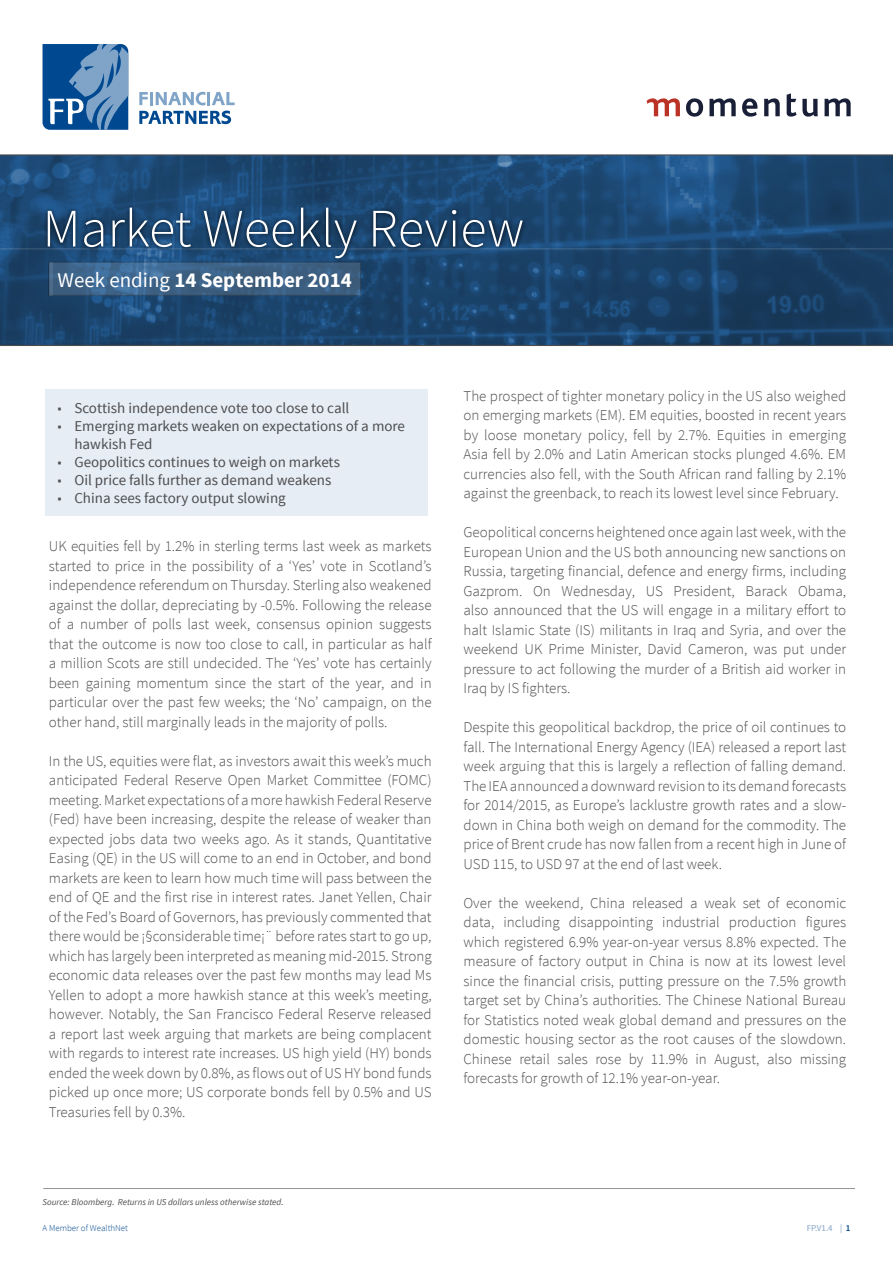
<style>
.page{position:relative;width:893px;height:1263px;background:#fff}
.page>*{position:absolute;margin:0;border:0;box-sizing:border-box;transform-origin:0 0}
.t1{font:300 54px "Source Sans Pro";color:#fff}
.t2{font:700 21px "Source Sans Pro";color:#fff}
.t3{font:300 15px/19.5px "Source Sans Pro";color:#4d4d4f;text-align:justify}
.t4{font:15px/18px "Source Sans Pro";color:#4d4d4f}
.t5{font:italic 9px "Source Sans Pro";color:#4d4d4f}
.t6{font:300 9px "Source Sans Pro";color:#004990}
.t7{font:9px "Source Sans Pro";color:#80a4c8}
.s1{font-weight:400}
.s2{font-weight:300}
.s3{font-weight:600;color:#004990}
</style>
<div class="page">
<svg style="left:0;top:156px;width:893px;height:189px;background:#1b456f"></svg>
<hr style="left:0;top:345px;width:893px;height:1px;background:#4d4d4f">
<hr style="left:0;top:154px;width:893px;height:2px;background:#4d4d4f">
<svg style="left:646px;top:98px;width:34px;height:18px"></svg>
<svg style="left:709px;top:98px;width:27px;height:18px"></svg>
<svg style="left:742px;top:98px;width:15px;height:19px"></svg>
<svg style="left:764px;top:98px;width:16px;height:18px"></svg>
<svg style="left:787px;top:93px;width:31px;height:24px"></svg>
<svg style="left:824px;top:98px;width:27px;height:18px"></svg>
<svg style="left:686px;top:98px;width:17px;height:19px"></svg>
<svg style="left:139px;top:92px;width:96px;height:13px"></svg>
<svg style="left:139px;top:111px;width:92px;height:13px"></svg>
<svg style="left:43px;top:44px;width:85px;height:86px;background:#3e75ab"></svg>
<hr style="left:0;top:249px;width:893px;height:1px;background:#fff">
<hr style="left:43px;top:1188px;width:812px;height:1px;background:#939598">
<div style="left:45px;top:389px;width:382px;height:127px;background:#e6edf4"></div>
<div style="left:43px;top:204px;width:485px;height:59px;background:#000;opacity:.75"></div>
<svg style="left:53px;top:264px;width:306px;height:30px;background:#3d6387"></svg>
<svg style="left:49px;top:262px;width:4px;height:34px"></svg>
<h1 class="t1" style="left:43px;top:196px;width:483px">Market Weekly Review</h1>
<h2 class="t2" style="left:58px;top:266px;width:296px"><span class="s1">Week ending</span> 14 September 2014</h2>
<p class="t4" style="left:57px;top:400px;width:293px"><span class="s2">■</span> Scottish independence vote too close to call</p>
<p class="t4" style="left:74px;top:418px;width:332px;text-indent:-17px"><span class="s2">■</span> Emerging markets weaken on expectations of a more hawkish Fed</p>
<p class="t4" style="left:57px;top:454px;width:284px"><span class="s2">■</span> Geopolitics continues to weigh on markets</p>
<p class="t4" style="left:57px;top:472px;width:276px"><span class="s2">■</span> Oil price falls further as demand weakens</p>
<p class="t4" style="left:57px;top:490px;width:230px"><span class="s2">■</span> China sees factory output slowing</p>
<p class="t3" style="left:49px;top:537px;width:384px">UK equities fell by 1.2% in sterling terms last week as markets started to price in the possibility of a ‘Yes’ vote in Scotland’s independence referendum on Thursday. Sterling also weakened against the dollar, depreciating by -0.5%. Following the release of a number of polls last week, consensus opinion suggests that the outcome is now too close to call, in particular as half a million Scots are still undecided. The ‘Yes’ vote has certainly been gaining momentum since the start of the year, and in particular over the past few weeks; the ‘No’ campaign, on the other hand, still marginally leads in the majority of polls.</p>
<p class="t3" style="left:49px;top:751px;width:384px">In the US, equities were flat, as investors await this week’s much anticipated Federal Reserve Open Market Committee (FOMC) meeting. Market expectations of a more hawkish Federal Reserve (Fed) have been increasing, despite the release of weaker than expected jobs data two weeks ago. As it stands, Quantitative Easing (QE) in the US will come to an end in October, and bond markets are keen to learn how much time will pass between the end of QE and the first rise in interest rates. Janet Yellen, Chair of the Fed’s Board of Governors, has previously commented that there would be ¡§considerable time¡¨ before rates start to go up, which has largely been interpreted as meaning mid-2015. Strong economic data releases over the past few months may lead Ms Yellen to adopt a more hawkish stance at this week’s meeting, however. Notably, the San Francisco Federal Reserve released a report last week arguing that markets are being complacent with regards to interest rate increases. US high yield (HY) bonds ended the week down by 0.8%, as flows out of US HY bond funds picked up once more; US corporate bonds fell by 0.5% and US Treasuries fell by 0.3%.</p>
<p class="t5" style="left:43px;top:1196px;width:242px">Source: Bloomberg. Returns in US dollars unless otherwise stated.</p>
<p class="t3" style="left:463px;top:386px;width:384px">The prospect of tighter monetary policy in the US also weighed on emerging markets (EM). EM equities, boosted in recent years by loose monetary policy, fell by 2.7%. Equities in emerging Asia fell by 2.0% and Latin American stocks plunged 4.6%. EM currencies also fell, with the South African rand falling by 2.1% against the greenback, to reach its lowest level since February.</p>
<p class="t3" style="left:463px;top:522px;width:384px">Geopolitical concerns heightened once again last week, with the European Union and the US both announcing new sanctions on Russia, targeting financial, defence and energy firms, including Gazprom. On Wednesday, US President, Barack Obama, also announced that the US will engage in a military effort to halt Islamic State (IS) militants in Iraq and Syria, and over the weekend UK Prime Minister, David Cameron, was put under pressure to act following the murder of a British aid worker in Iraq by IS fighters.</p>
<p class="t3" style="left:463px;top:717px;width:384px">Despite this geopolitical backdrop, the price of oil continues to fall. The International Energy Agency (IEA) released a report last week arguing that this is largely a reflection of falling demand.<br>The IEA announced a downward revision to its demand forecasts for 2014/2015, as Europe’s lacklustre growth rates and a slow&shy;down in China both weigh on demand for the commodity. The price of Brent crude has now fallen from a recent high in June of USD 115, to USD 97 at the end of last week.</p>
<p class="t3" style="left:463px;top:893px;width:384px">Over the weekend, China released a weak set of economic data, including disappointing industrial production figures which registered 6.9% year-on-year versus 8.8% expected. The measure of factory output in China is now at its lowest level since the financial crisis, putting pressure on the 7.5% growth target set by China’s authorities. The Chinese National Bureau for Statistics noted weak global demand and pressures on the domestic housing sector as the root causes of the slowdown.<br>Chinese retail sales rose by 11.9% in August, also missing forecasts for growth of 12.1% year-on-year.</p>
<p class="t6" style="left:43px;top:1223px;width:87px">A Member of WealthNet</p>
<p class="t7" style="left:807px;top:1223px;width:45px">FP.V1.4 | <span class="s3">1</span></p>
</div>
